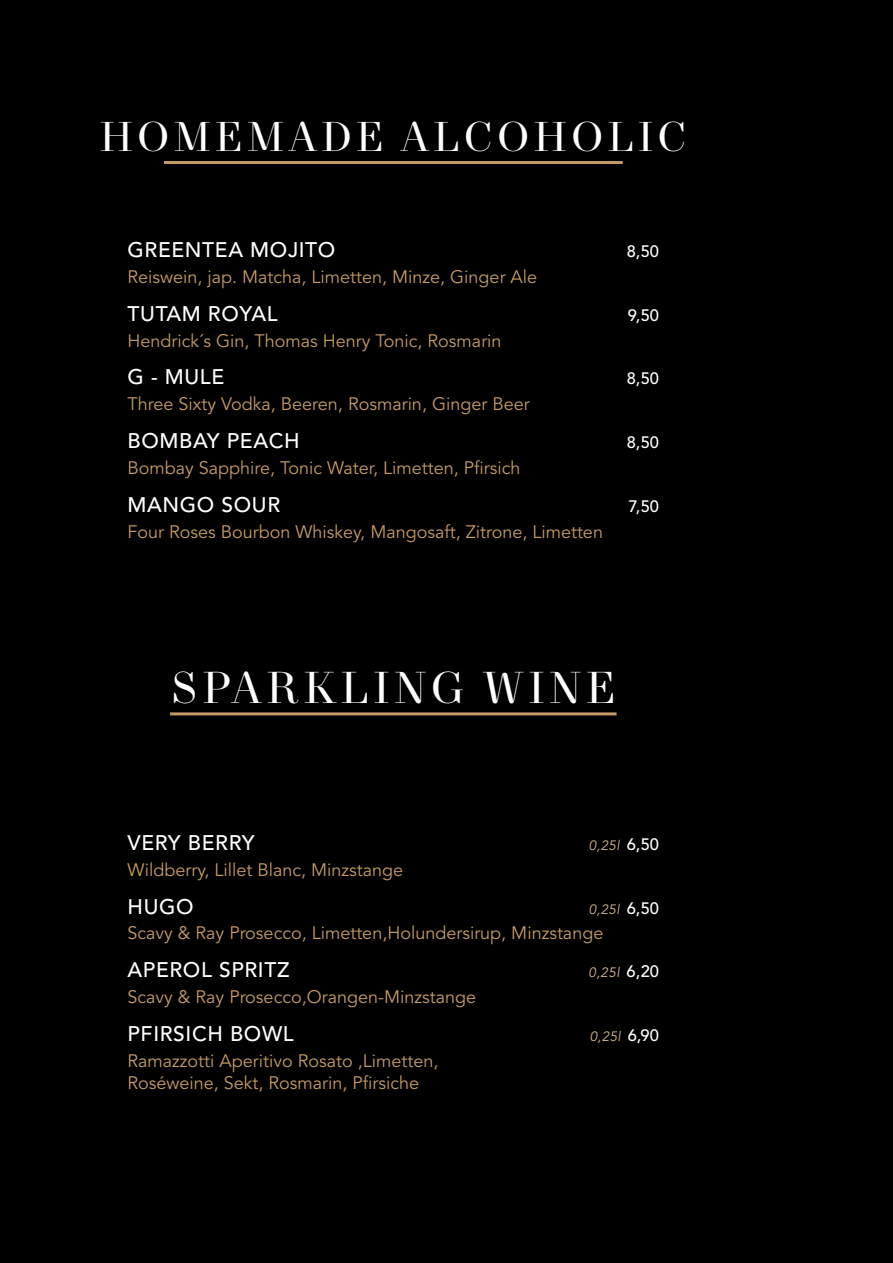
<style>
.page{position:relative;width:893px;height:1263px;background:#000}
.page>*{position:absolute;margin:0;border:0;box-sizing:border-box;transform-origin:0 0}
.t1{font:45px "VL New Paris Headline";letter-spacing:.1em;color:#fff}
.t2{font:42px "VL New Paris Headline";letter-spacing:.1em;color:#fff}
.t3{font:500 21px "Avenir LT Std";letter-spacing:.03em;color:#fff}
.t4{font:18px/21.6px "Avenir LT Std";color:#c59a65}
.t5{font:500 16.5px "Avenir LT Std";letter-spacing:.005em;color:#fff}
.t6{font:italic 13.5px "Avenir LT Std";letter-spacing:.03em;color:#d6b792}
.s1{font-weight:500;font-style:normal;font-size:16.5px;color:#fff}
</style>
<div class="page">
<hr style="left:164px;top:161px;width:459px;height:3px;background:#c59a65">
<hr style="left:170px;top:712px;width:447px;height:3px;background:#c59a65">
<h2 class="t2" style="left:100px;top:106px;width:588px">HOMEMADE ALCOHOLIC</h2>
<p class="t3" style="left:128px;top:237px;width:209px">GREENTEA MOJITO</p>
<p class="t5" style="left:627px;top:242px;width:34px">8,50</p>
<p class="t4" style="left:128px;top:266px;width:411px">Reiswein, jap. Matcha, Limetten, Minze, Ginger Ale</p>
<p class="t3" style="left:128px;top:301px;width:152px">TUTAM ROYAL</p>
<p class="t5" style="left:628px;top:305px;width:33px">9,50</p>
<p class="t4" style="left:128px;top:330px;width:376px">Hendrick´s Gin, Thomas Henry Tonic, Rosmarin</p>
<p class="t3" style="left:128px;top:365px;width:98px">G - MULE</p>
<p class="t5" style="left:627px;top:369px;width:34px">8,50</p>
<p class="t4" style="left:128px;top:394px;width:404px">Three Sixty Vodka, Beeren, Rosmarin, Ginger Beer</p>
<p class="t3" style="left:128px;top:429px;width:174px">BOMBAY PEACH</p>
<p class="t5" style="left:627px;top:433px;width:34px">8,50</p>
<p class="t4" style="left:128px;top:458px;width:394px">Bombay Sapphire, Tonic Water, Limetten, Pfirsich</p>
<p class="t3" style="left:128px;top:493px;width:154px">MANGO SOUR</p>
<p class="t5" style="left:629px;top:497px;width:32px">7,50</p>
<p class="t4" style="left:128px;top:521px;width:477px">Four Roses Bourbon Whiskey, Mangosaft, Zitrone, Limetten</p>
<h1 class="t1" style="left:171px;top:655px;width:446px">SPARKLING WINE</h1>
<p class="t3" style="left:128px;top:830px;width:129px">VERY BERRY</p>
<p class="t6" style="left:589px;top:837px;width:72px">0,25l <span class="s1">6,50</span></p>
<p class="t4" style="left:128px;top:859px;width:277px">Wildberry, Lillet Blanc, Minzstange</p>
<p class="t3" style="left:128px;top:894px;width:68px">HUGO</p>
<p class="t6" style="left:589px;top:901px;width:72px">0,25l <span class="s1">6,50</span></p>
<p class="t4" style="left:128px;top:923px;width:477px">Scavy &amp; Ray Prosecco, Limetten,Holundersirup, Minzstange</p>
<p class="t3" style="left:128px;top:958px;width:163px">APEROL SPRITZ</p>
<p class="t6" style="left:589px;top:965px;width:72px">0,25l <span class="s1">6,20</span></p>
<p class="t4" style="left:128px;top:987px;width:350px">Scavy &amp; Ray Prosecco,Orangen-Minzstange</p>
<p class="t3" style="left:128px;top:1022px;width:168px">PFIRSICH BOWL</p>
<p class="t6" style="left:590px;top:1029px;width:71px">0,25l <span class="s1">6,90</span></p>
<p class="t4" style="left:128px;top:1050px;width:312px">Ramazzotti Aperitivo Rosato ,Limetten,<br>Roséweine, Sekt, Rosmarin, Pfirsiche</p>
</div>
